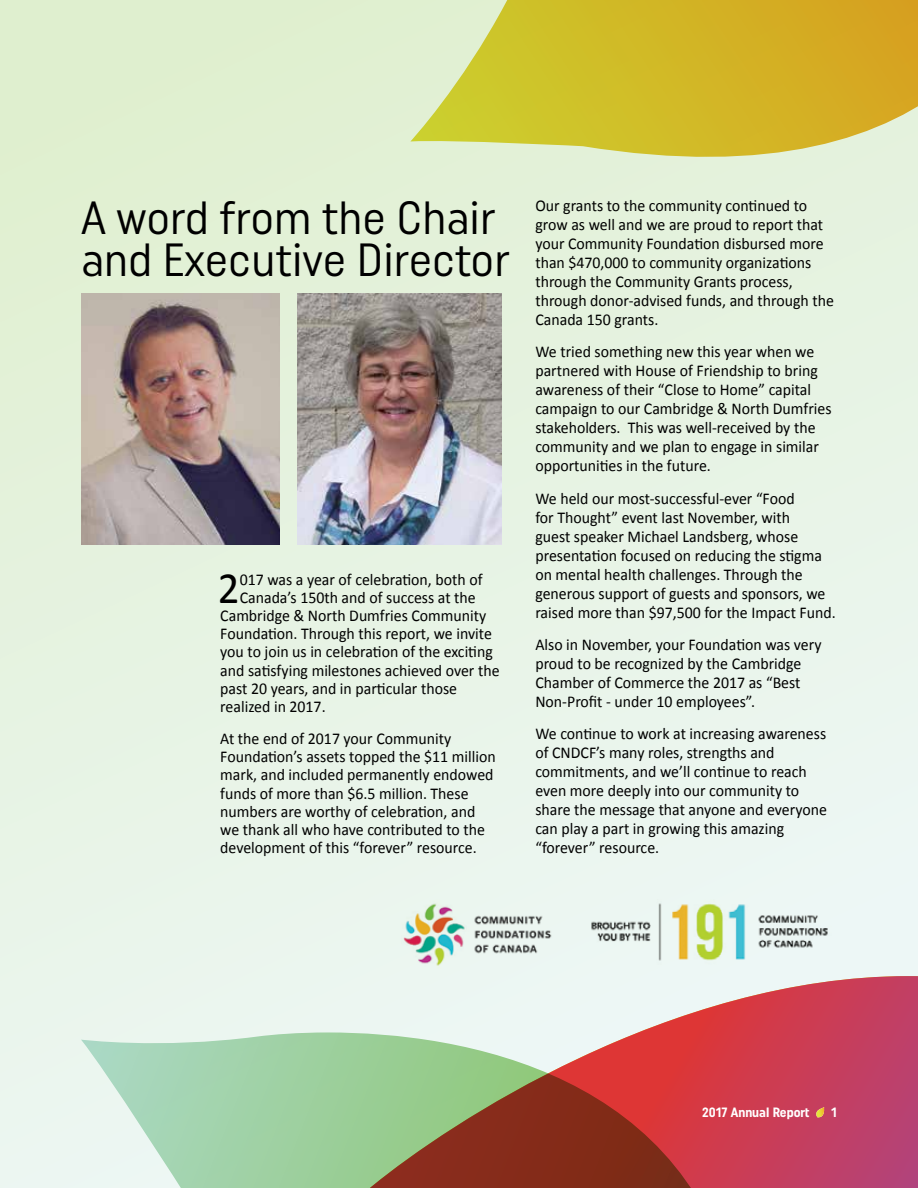
<style>
.page{position:relative;width:918px;height:1188px;background:#fff}
.page>*{position:absolute;margin:0;border:0;box-sizing:border-box;transform-origin:0 0}
.t1{font:46.5px/42px "Uniform Condensed";color:#000}
.t2{font:44.85px "Calibri";color:#000;scale:.96 1}
.t3{font:16.5px/18.9px "Calibri";color:#000;scale:.96 1}
.t4{font:700 13.5px "Uniform Condensed";color:#fff}
</style>
<div class="page">
<div style="left:0;top:0;width:918px;height:1188px;background:linear-gradient(to bottom,#e0f0d2,#edf7f4)"></div>
<div style="left:402px;top:870px;width:173px;height:20px;background:#ebf6ef"></div>
<svg style="left:81px;top:1032px;width:46px;height:156px;background:#def0e7"></svg>
<svg style="left:127px;top:890px;width:791px;height:86px;background:#e2ede4"></svg>
<svg style="left:127px;top:976px;width:791px;height:212px;background:#bd9389"></svg>
<svg style="left:410px;top:0;width:508px;height:207px;background:#d8cc68"></svg>
<img style="left:298px;top:294px;width:204px;height:250px">
<img style="left:81px;top:294px;width:199px;height:250px">
<svg style="left:813px;top:1107px;width:11px;height:11px"></svg>
<h1 class="t1" style="left:81px;top:195px;width:430px">A word from the Chair and Executive Director</h1>
<h2 class="t2" style="left:218px;top:560px;width:24px">2</h2>
<p class="t3" style="left:240px;top:569px;width:254px">017 was a year of celebration, both of</p>
<p class="t3" style="left:240px;top:587px;width:247px">Canada’s 150th and of success at the</p>
<p class="t3" style="left:220px;top:605px;width:279px">Cambridge &amp; North Dumfries Community</p>
<p class="t3" style="left:220px;top:624px;width:284px">Foundation. Through this report, we invite</p>
<p class="t3" style="left:220px;top:642px;width:285px">you to join us in celebration of the exciting</p>
<p class="t3" style="left:220px;top:660px;width:292px">and satisfying milestones achieved over the</p>
<p class="t3" style="left:220px;top:678px;width:248px">past 20 years, and in particular those</p>
<p class="t3" style="left:220px;top:696px;width:111px">realized in 2017.</p>
<p class="t3" style="left:220px;top:729px;width:288px;line-height:18.1px">At the end of 2017 your Community Foundation’s assets topped the $11 million mark, and included permanently endowed funds of more than $6.5 million. These numbers are worthy of celebration, and we thank all who have contributed to the development of this “forever” resource.</p>
<p class="t3" style="left:535px;top:195px;width:312px">Our grants to the community continued to grow as well and we are proud to report that your Community Foundation disbursed more than $470,000 to community organizations through the Community Grants process, through donor-advised funds, and through the Canada 150 grants.</p>
<p class="t3" style="left:535px;top:342px;width:310px">We tried something new this year when we partnered with House of Friendship to bring awareness of their “Close to Home” capital campaign to our Cambridge &amp; North Dumfries stakeholders. This was well-received by the community and we plan to engage in similar opportunities in the future.</p>
<p class="t3" style="left:535px;top:488px;width:314px">We held our most-successful-ever “Food<br>for Thought” event last November, with<br>guest speaker Michael Landsberg, whose presentation focused on reducing the stigma on mental health challenges. Through the generous support of guests and sponsors, we raised more than $97,500 for the Impact Fund.</p>
<p class="t3" style="left:535px;top:634px;width:300px">Also in November, your Foundation was very proud to be recognized by the Cambridge Chamber of Commerce the 2017 as “Best Non-Profit - under 10 employees”.</p>
<p class="t3" style="left:535px;top:724px;width:305px">We continue to work at increasing awareness of CNDCF’s many roles, strengths and commitments, and we’ll continue to reach even more deeply into our community to share the message that anyone and everyone can play a part in growing this amazing “forever” resource.</p>
<p class="t4" style="left:702px;top:1105px;width:109px">2017 Annual Report</p>
<p class="t4" style="left:831px;top:1105px;width:7px">1</p>
</div>
